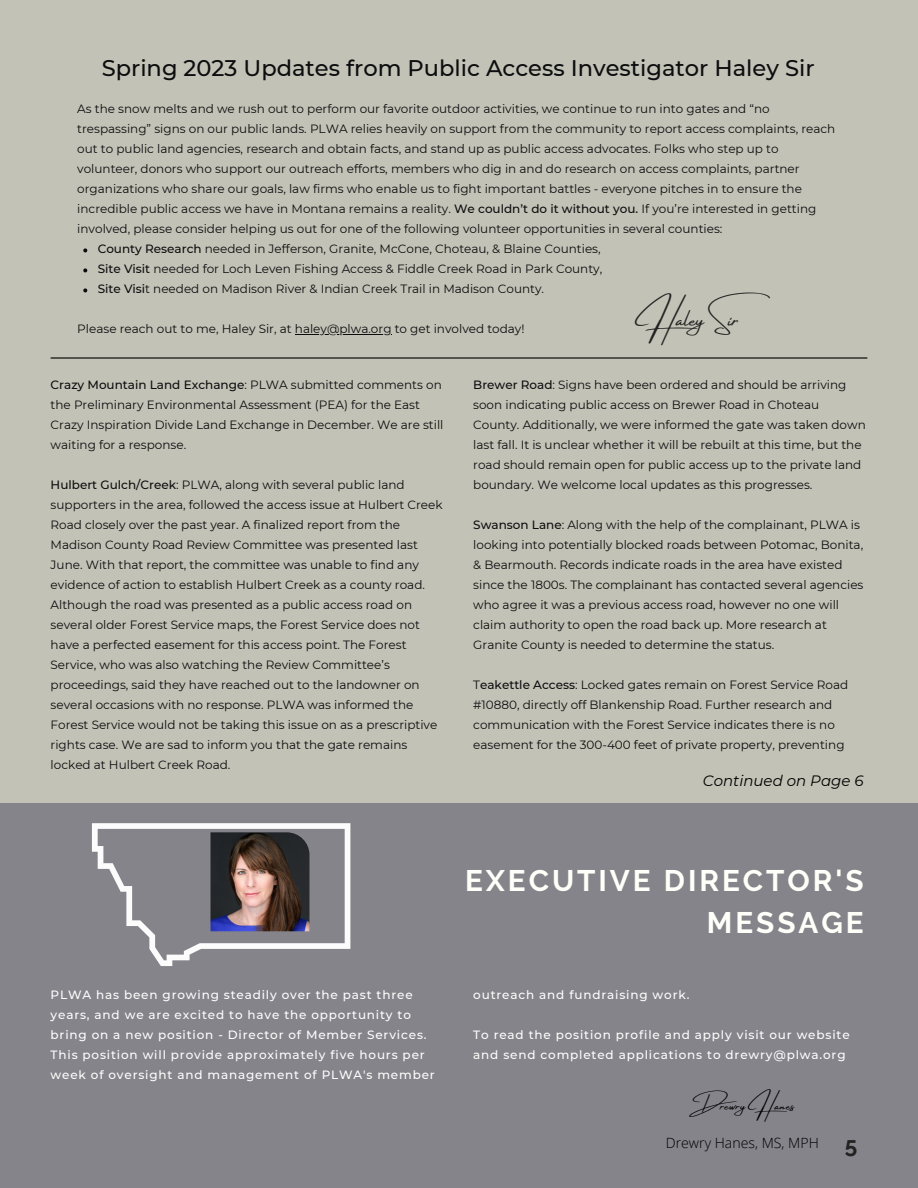
<style>
.page{position:relative;width:918px;height:1188px;background:#c2c2b6}
.page>*{position:absolute;margin:0;border:0;box-sizing:border-box;transform-origin:0 0}
.t1{font:700 29.7px "Raleway";letter-spacing:.1em;color:#fffff9}
.t2{font:500 22.5px "Montserrat";color:#0c0d0e}
.t3{font:22.5px "Amsterdam Four";color:#222}
.t4{font:700 22.5px "Raleway";color:#222}
.t5{font:italic 15px "Montserrat";color:#000}
.t6{font:300 14.1px "Open Sans";color:#000}
.t7{font:14.1px "Amsterdam Four";letter-spacing:.06em;color:#000}
.t8{font:12px/20px "Montserrat";color:#0c0d0e}
.t9{font:500 12px/20px "Montserrat";letter-spacing:.07em;color:#fff}
.s1{font-weight:500}
</style>
<div class="page">
<div style="left:0;top:803px;width:918px;height:385px;background:#84848a"></div>
<svg style="left:92px;top:823px;width:258px;height:143px"></svg>
<img style="left:211px;top:832px;width:98px;height:99px">
<svg style="left:83px;top:248px;width:4px;height:4px"></svg>
<svg style="left:83px;top:268px;width:4px;height:4px"></svg>
<svg style="left:83px;top:288px;width:4px;height:4px"></svg>
<hr style="left:295px;top:334px;width:97px;height:1px;background:#0c0d0e">
<hr style="left:51px;top:357px;width:816px;height:2px;background:#000">
<p class="t2" style="left:102px;top:55px;width:714px">Spring 2023 Updates from Public Access Investigator Haley Sir</p>
<p class="t8" style="left:77px;top:99px;width:760px">As the snow melts and we rush out to perform our favorite outdoor activities, we continue to run into gates and “no trespassing” signs on our public lands. PLWA relies heavily on support from the community to report access complaints, reach out to public land agencies, research and obtain facts, and stand up as public access advocates. Folks who step up to volunteer, donors who support our outreach efforts, members who dig in and do research on access complaints, partner organizations who share our goals, law firms who enable us to fight important battles - everyone pitches in to ensure the incredible public access we have in Montana remains a reality. <span class="s1">We couldn’t do it without you.</span> If you’re interested in getting involved, please consider helping us out for one of the following volunteer opportunities in several counties:</p>
<p class="t8" style="left:98px;top:239px;width:504px"><span class="s1">County Research</span> needed in Jefferson, Granite, McCone, Choteau, &amp; Blaine Counties,</p>
<p class="t8" style="left:98px;top:259px;width:506px"><span class="s1">Site Visit</span> needed for Loch Leven Fishing Access &amp; Fiddle Creek Road in Park County,</p>
<p class="t8" style="left:98px;top:279px;width:448px"><span class="s1">Site Visi</span>t needed on Madison River &amp; Indian Creek Trail in Madison County.</p>
<p class="t8" style="left:77px;top:319px;width:449px">Please reach out to me, Haley Sir, at haley@plwa.org to get involved today!</p>
<p class="t3" style="left:642px;top:307px;width:134px">Haley Sir</p>
<p class="t8" style="left:51px;top:375px;width:394px"><span class="s1">Crazy Mountain Land Exchange</span>: PLWA submitted comments on the Preliminary Environmental Assessment (PEA) for the East Crazy Inspiration Divide Land Exchange in December. We are still waiting for a response.</p>
<p class="t8" style="left:51px;top:475px;width:393px"><span class="s1">Hulbert Gulch/Creek</span>: PLWA, along with several public land supporters in the area, followed the access issue at Hulbert Creek Road closely over the past year. A finalized report from the Madison County Road Review Committee was presented last June. With that report, the committee was unable to find any evidence of action to establish Hulbert Creek as a county road.<br>Although the road was presented as a public access road on several older Forest Service maps, the Forest Service does not have a perfected easement for this access point. The Forest Service, who was also watching the Review Committee’s proceedings, said they have reached out to the landowner on several occasions with no response. PLWA was informed the Forest Service would not be taking this issue on as a prescriptive rights case. We are sad to inform you that the gate remains locked at Hulbert Creek Road.</p>
<p class="t8" style="left:473px;top:375px;width:394px"><span class="s1">Brewer Road</span>: Signs have been ordered and should be arriving soon indicating public access on Brewer Road in Choteau County. Additionally, we were informed the gate was taken down last fall. It is unclear whether it will be rebuilt at this time, but the road should remain open for public access up to the private land boundary. We welcome local updates as this progresses.</p>
<p class="t8" style="left:473px;top:515px;width:392px"><span class="s1">Swanson Lane</span>: Along with the help of the complainant, PLWA is looking into potentially blocked roads between Potomac, Bonita, &amp; Bearmouth. Records indicate roads in the area have existed since the 1800s. The complainant has contacted several agencies who agree it was a previous access road, however no one will claim authority to open the road back up. More research at Granite County is needed to determine the status.</p>
<p class="t8" style="left:473px;top:675px;width:377px">T<span class="s1">eakettle Access</span>: Locked gates remain on Forest Service Road #10880, directly off Blankenship Road. Further research and communication with the Forest Service indicates there is no easement for the 300-400 feet of private property, preventing</p>
<p class="t5" style="left:703px;top:771px;width:162px">Continued on Page 6</p>
<p class="t1" style="left:465px;top:863px;width:400px">EXECUTIVE DIRECTOR'S</p>
<p class="t1" style="left:707px;top:905px;width:158px">MESSAGE</p>
<p class="t9" style="left:51px;top:985px;width:386px">PLWA has been growing steadily over the past three years, and we are excited to have the opportunity to bring on a new position - Director of Member Services.<br>This position will provide approximately five hours per week of oversight and management of PLWA's member</p>
<p class="t9" style="left:473px;top:985px;width:218px">outreach and fundraising work.</p>
<p class="t9" style="left:473px;top:1025px;width:378px">To read the position profile and apply visit our website and send completed applications to drewry@plwa.org</p>
<p class="t7" style="left:689px;top:1098px;width:107px">Drewry Hanes</p>
<p class="t6" style="left:666px;top:1133px;width:155px">Drewry Hanes, MS, MPH</p>
<p class="t4" style="left:845px;top:1132px;width:14px">5</p>
</div>
